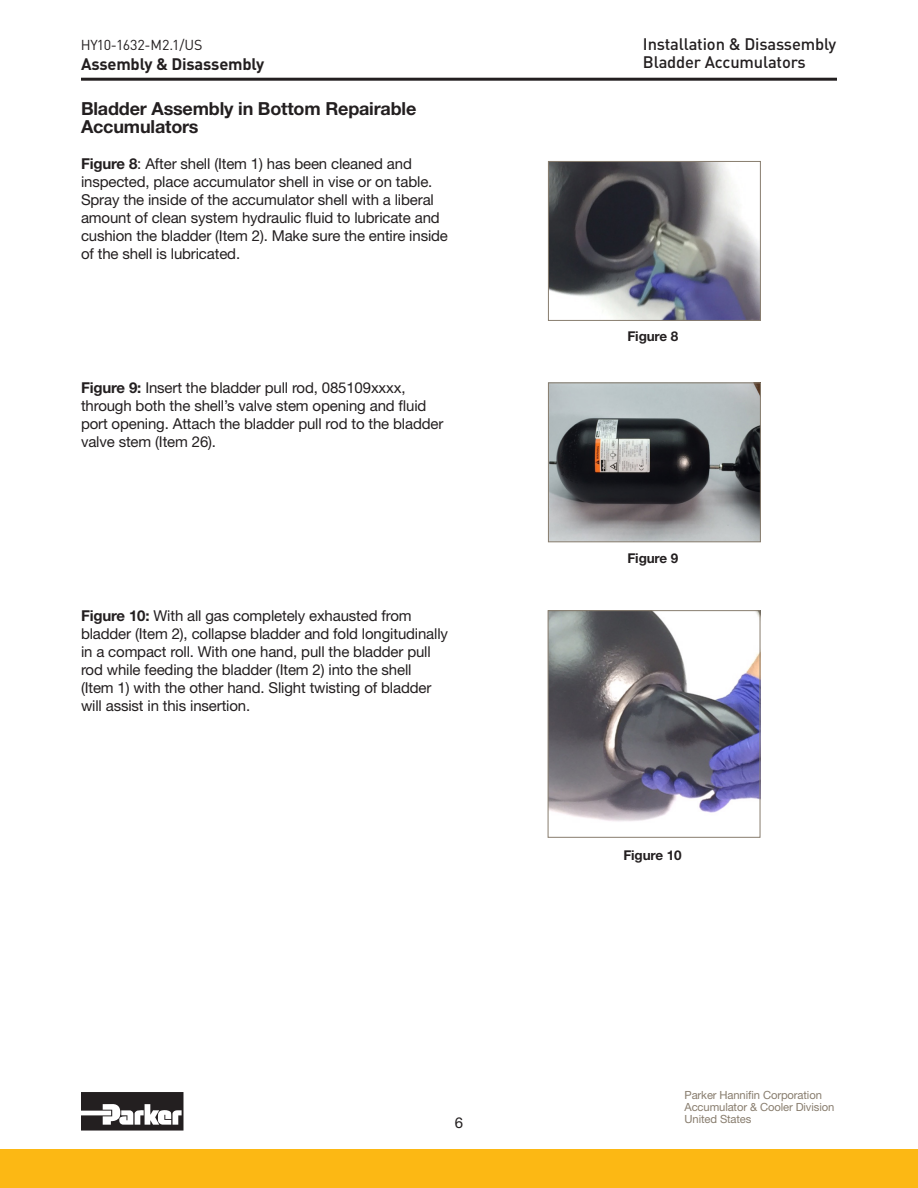
<style>
.page{position:relative;width:918px;height:1188px;background:#fff}
.page>*{position:absolute;margin:0;border:0;box-sizing:border-box;transform-origin:0 0}
.text{font:700 18px/18.8px "Helvetica Neue LT Std";letter-spacing:-.01em;color:#231f20}
.t1{font:500 16.5px/18.6px "DINOT";letter-spacing:-.01em;color:#231f20}
.t2{font:700 16.5px "DINOT";letter-spacing:-.01em;color:#231f20}
.text-2{font:15px/18px "Helvetica Neue LT Std";letter-spacing:-.01em;color:#231f20}
.t3{font:14.25px "DINOT";letter-spacing:-.01em;color:#231f20}
.text-3{font:700 13.5px "Helvetica Neue LT Std";letter-spacing:-.01em;color:#231f20}
.t4{font:11.25px/12px "Helvetica Neue LT Std";letter-spacing:-.01em;color:#887d6e}
.s1{font-weight:700}
</style>
<div class="page">
<hr style="left:81px;top:78px;width:756px;height:3px;background:#231f20">
<svg style="left:81px;top:1092px;width:102px;height:39px"></svg>
<div style="left:0;top:1149px;width:918px;height:39px;background:#fcb814"></div>
<img style="left:550px;top:163px;width:209px;height:156px">
<div style="left:548px;top:161px;width:213px;height:160px;border:1px solid #887d6e"></div>
<img style="left:550px;top:384px;width:209px;height:156px">
<div style="left:548px;top:382px;width:213px;height:160px;border:1px solid #887d6e"></div>
<img style="left:550px;top:612px;width:208px;height:210px">
<div style="left:548px;top:610px;width:212px;height:228px;border:1px solid #887d6e"></div>
<p class="t3" style="left:81px;top:35px;width:123px">HY10-1632-M2.1/US</p>
<p class="t2" style="left:81px;top:53px;width:185px">Assembly &amp; Disassembly</p>
<p class="text" style="left:81px;top:98px;width:337px">Bladder Assembly in Bottom Repairable<br>Accumulators</p>
<p class="text-2" style="left:81px;top:155px;width:369px"><span class="s1">Figure 8</span>: After shell (Item 1) has been cleaned and inspected, place accumulator shell in vise or on table.<br>Spray the inside of the accumulator shell with a liberal amount of clean system hydraulic fluid to lubricate and cushion the bladder (Item 2). Make sure the entire inside of the shell is lubricated.</p>
<p class="text-2" style="left:81px;top:379px;width:364px"><span class="s1">Figure 9:</span> Insert the bladder pull rod, 085109xxxx, through both the shell’s valve stem opening and fluid port opening. Attach the bladder pull rod to the bladder valve stem (Item 26).</p>
<p class="text-2" style="left:81px;top:606px;width:369px"><span class="s1">Figure 10:</span> With all gas completely exhausted from bladder (Item 2), collapse bladder and fold longitudinally in a compact roll. With one hand, pull the bladder pull rod while feeding the bladder (Item 2) into the shell (Item 1) with the other hand. Slight twisting of bladder will assist in this insertion.</p>
<p class="text-2" style="left:455px;top:1114px;width:10px">6</p>
<p class="t1" style="left:643px;top:34px;width:195px">Installation &amp; Disassembly<br>Bladder Accumulators</p>
<p class="text-3" style="left:627px;top:328px;width:52px">Figure 8</p>
<p class="text-3" style="left:627px;top:550px;width:52px">Figure 9</p>
<p class="text-3" style="left:623px;top:847px;width:60px">Figure 10</p>
<p class="t4" style="left:685px;top:1088px;width:151px">Parker Hannifin Corporation<br>Accumulator &amp; Cooler Division<br>United States</p>
</div>
